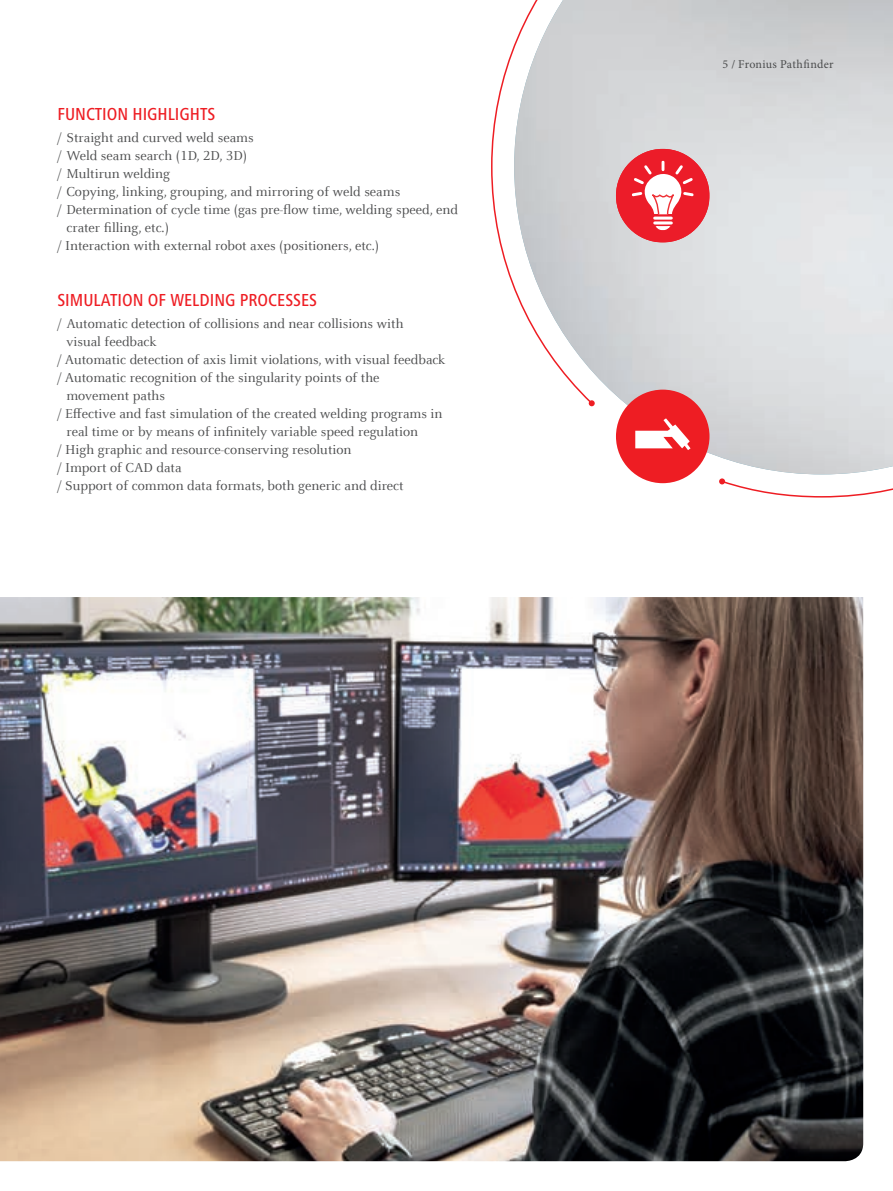
<style>
.page{position:relative;width:893px;height:1191px;background:#fff}
.page>*{position:absolute;margin:0;border:0;box-sizing:border-box;transform-origin:0 0}
.t1{font:500 condensed 18px "Frutiger Next LTW1 G";color:#ee1d23}
.t2{font:14.25px "Celeste Offc Pro";color:#4b4c4d}
.t3{font:12px "Minion Pro";letter-spacing:.015em;color:#4b4c4d}
</style>
<div class="page">
<svg style="left:491px;top:0;width:402px;height:498px"></svg>
<svg style="left:719px;top:478px;width:6px;height:6px"></svg>
<svg style="left:589px;top:400px;width:6px;height:6px"></svg>
<img style="left:0;top:597px;width:863px;height:564px">
<svg style="left:616px;top:149px;width:93px;height:93px;background:#e65660"></svg>
<svg style="left:655px;top:216px;width:16px;height:4px"></svg>
<hr style="left:655px;top:221px;width:16px;height:3px;background:#fff">
<svg style="left:655px;top:225px;width:15px;height:5px"></svg>
<svg style="left:632px;top:162px;width:62px;height:54px"></svg>
<div style="left:616px;top:389px;width:93px;height:94px;background:#ee1d23;border-radius:50%"></div>
<svg style="left:635px;top:418px;width:56px;height:32px"></svg>
<p class="t1" style="left:57px;top:103px;width:159px">FUNCTION HIGHLIGHTS</p>
<p class="t2" style="left:57px;top:129px;width:198px">/ Straight and curved weld seams</p>
<p class="t2" style="left:57px;top:147px;width:191px">/ Weld seam search (1D, 2D, 3D)</p>
<p class="t2" style="left:57px;top:165px;width:114px">/ Multirun welding</p>
<p class="t2" style="left:57px;top:183px;width:344px">/ Copying, linking, grouping, and mirroring of weld seams</p>
<p class="t2" style="left:57px;top:201px;width:402px">/ Determination of cycle time (gas pre-flow time, welding speed, end</p>
<p class="t2" style="left:66px;top:219px;width:104px">crater filling, etc.)</p>
<p class="t2" style="left:57px;top:237px;width:323px">/ Interaction with external robot axes (positioners, etc.)</p>
<p class="t1" style="left:57px;top:289px;width:261px">SIMULATION OF WELDING PROCESSES</p>
<p class="t2" style="left:57px;top:315px;width:348px">/ Automatic detection of collisions and near collisions with</p>
<p class="t2" style="left:66px;top:333px;width:92px">visual feedback</p>
<p class="t2" style="left:57px;top:351px;width:390px">/ Automatic detection of axis limit violations, with visual feedback</p>
<p class="t2" style="left:57px;top:369px;width:324px">/ Automatic recognition of the singularity points of the</p>
<p class="t2" style="left:66px;top:387px;width:100px">movement paths</p>
<p class="t2" style="left:57px;top:405px;width:387px">/ Effective and fast simulation of the created welding programs in</p>
<p class="t2" style="left:66px;top:423px;width:353px">real time or by means of infinitely variable speed regulation</p>
<p class="t2" style="left:57px;top:441px;width:296px">/ High graphic and resource-conserving resolution</p>
<p class="t2" style="left:57px;top:459px;width:126px">/ Import of CAD data</p>
<p class="t2" style="left:57px;top:477px;width:348px">/ Support of common data formats, both generic and direct</p>
<p class="t3" style="left:723px;top:56px;width:112px">5 / Fronius Pathfinder</p>
</div>
